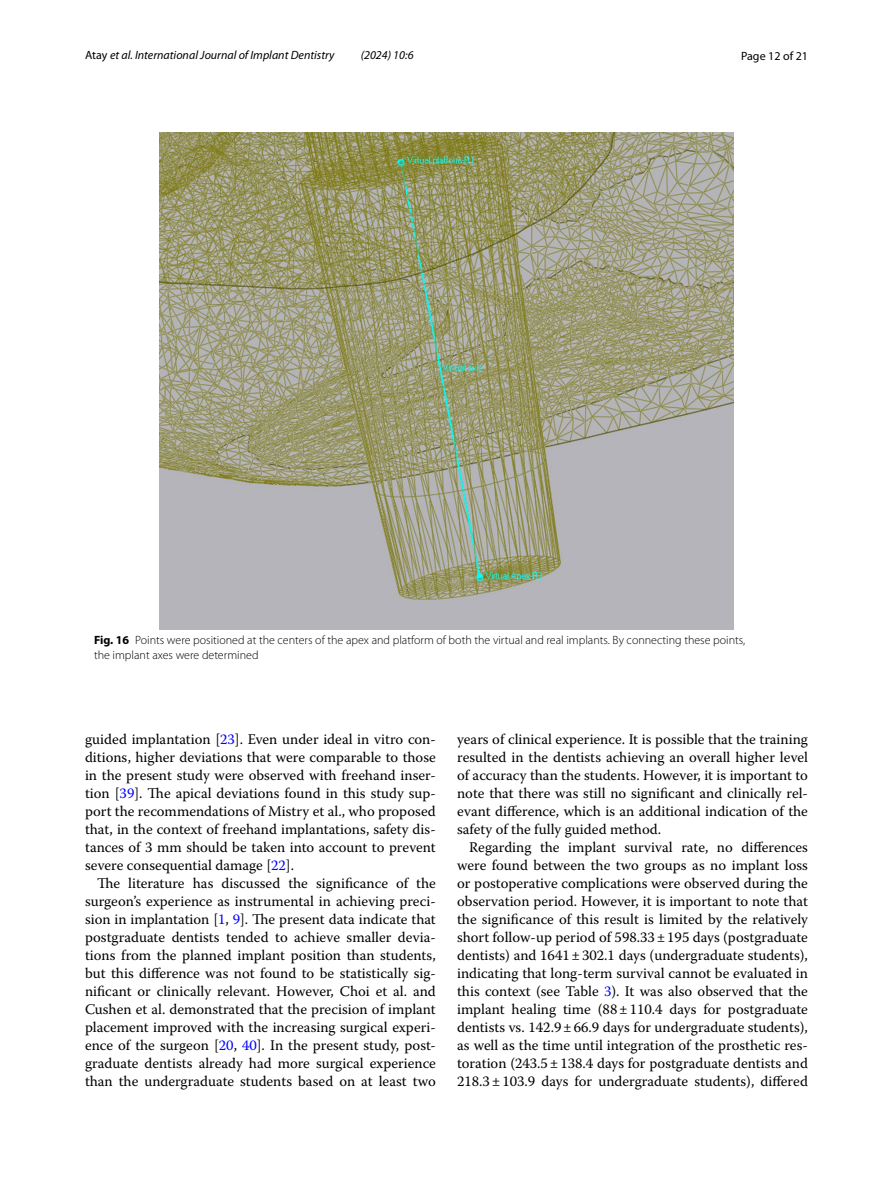
<style>
.page{position:relative;width:893px;height:1187px;background:#fff}
.page>*{position:absolute;margin:0;border:0;box-sizing:border-box;transform-origin:0 0}
.t1{font:14.7px/18px "Warnock Pro";color:#000;text-align:justify}
.t2{font:300 12px/15px "Myriad Pro";color:#000}
.t3{font:italic 12px "Myriad Pro";color:#000}
.t4{font:12px "Myriad Pro";color:#000}
.s1{font-style:normal}
.s2{font-weight:700}
.s3{color:#00f}
</style>
<div class="page">
<img style="left:159px;top:133px;width:574px;height:496px">
<p class="t3" style="left:85px;top:48px;width:251px"><span class="s1">Atay</span> et al. International Journal of Implant Dentistry</p>
<p class="t3" style="left:361px;top:48px;width:54px">(2024) 10:6</p>
<p class="t4" style="left:741px;top:48px;width:68px">Page 12 of 21</p>
<p class="t2" style="left:94px;top:633px;width:653px"><span class="s2">Fig. 16</span> Points were positioned at the centers of the apex and platform of both the virtual and real implants. By connecting these points, the implant axes were determined</p>
<p class="t1" style="left:85px;top:730px;width:352px">guided implantation [<span class="s3">23</span>]. Even under ideal in vitro con&shy;ditions, higher deviations that were comparable to those in the present study were observed with freehand inser&shy;tion [<span class="s3">39</span>]. The apical deviations found in this study sup&shy;port the recommendations of Mistry et al., who proposed that, in the context of freehand implantations, safety dis&shy;tances of 3 mm should be taken into account to prevent severe consequential damage [<span class="s3">22</span>].</p>
<p class="t1" style="left:85px;top:874px;width:352px;text-indent:12px">The literature has discussed the significance of the surgeon’s experience as instrumental in achieving preci&shy;sion in implantation [<span class="s3">1</span>, <span class="s3">9</span>]. The present data indicate that postgraduate dentists tended to achieve smaller devia&shy;tions from the planned implant position than students, but this difference was not found to be statistically sig&shy;nificant or clinically relevant. However, Choi et al. and Cushen et al. demonstrated that the precision of implant placement improved with the increasing surgical experi&shy;ence of the surgeon [<span class="s3">20</span>, <span class="s3">40</span>]. In the present study, post&shy;graduate dentists already had more surgical experience than the undergraduate students based on at least two</p>
<p class="t1" style="left:457px;top:730px;width:352px">years of clinical experience. It is possible that the training resulted in the dentists achieving an overall higher level of accuracy than the students. However, it is important to note that there was still no significant and clinically rel&shy;evant difference, which is an additional indication of the safety of the fully guided method.</p>
<p class="t1" style="left:457px;top:838px;width:352px;text-indent:12px">Regarding the implant survival rate, no differences were found between the two groups as no implant loss or postoperative complications were observed during the observation period. However, it is important to note that the significance of this result is limited by the relatively short follow-up period of 598.33±195 days (postgraduate dentists) and 1641±302.1 days (undergraduate students), indicating that long-term survival cannot be evaluated in this context (see Table <span class="s3">3</span>). It was also observed that the implant healing time (88±110.4 days for postgraduate dentists vs. 142.9±66.9 days for undergraduate students), as well as the time until integration of the prosthetic res&shy;toration (243.5±138.4 days for postgraduate dentists and 218.3±103.9 days for undergraduate students), differed</p>
</div>
